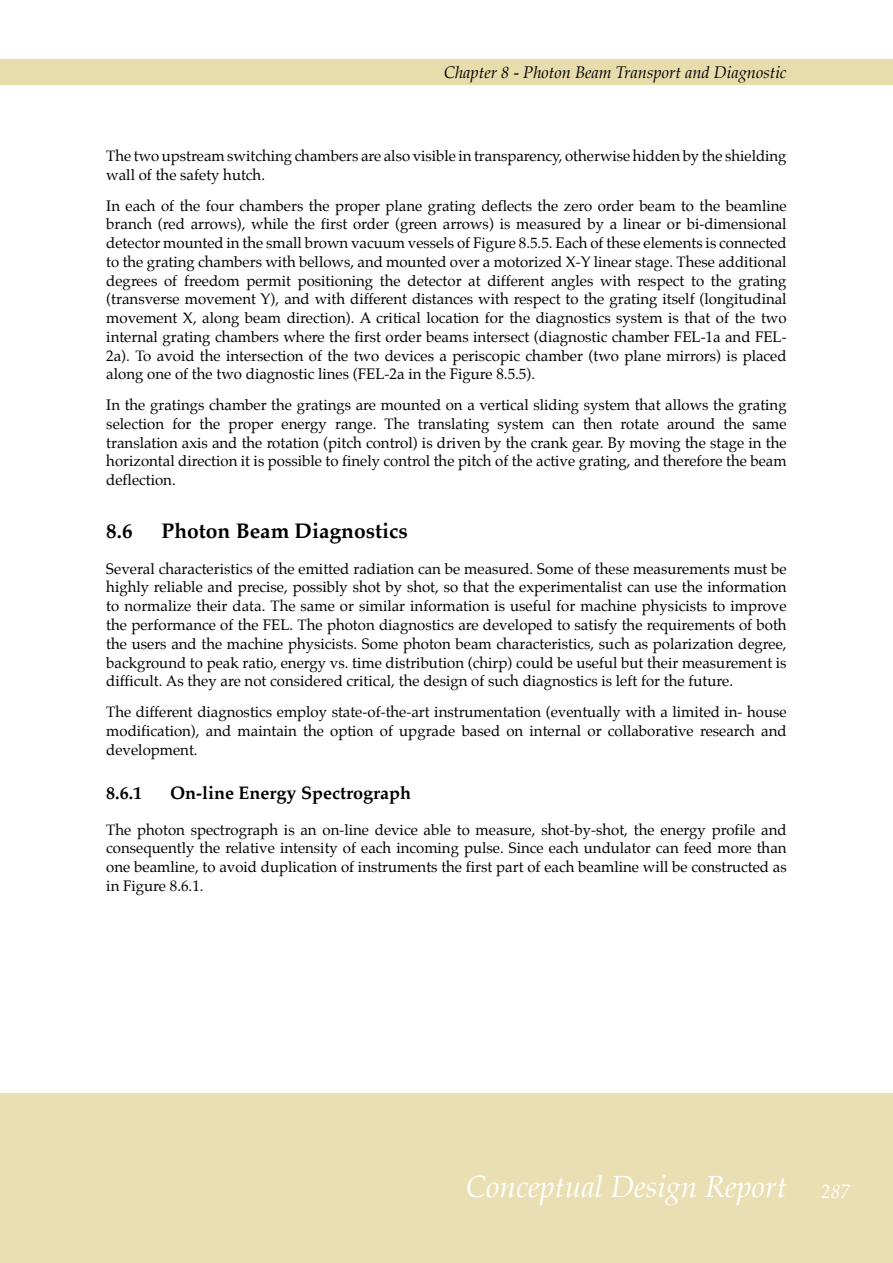
<style>
.page{position:relative;width:893px;height:1263px;background:#fff}
.page>*{position:absolute;margin:0;border:0;box-sizing:border-box;transform-origin:0 0}
.t1{font:italic 30px "Palatino";color:#fff}
.t2{font:700 21px "Palatino";color:#000}
.t3{font:700 18px "Palatino";color:#000}
.t4{font:italic 16.5px "Palatino";color:#000}
.t5{font:15px/18.8px "Palatino";color:#000;text-align:justify}
.s1{font-size:19.5px}
</style>
<div class="page">
<div style="left:0;top:1093px;width:893px;height:170px;background:#e9dfb2"></div>
<div style="left:0;top:60px;width:893px;height:25px;background:#e7dcab"></div>
<p class="t4" style="left:444px;top:62px;width:344px">Chapter 8 - Photon Beam Transport and Diagnostic</p>
<p class="t5" style="left:106px;top:148px;width:682px">The two upstream switching chambers are also visible in transparency, otherwise hidden by the shielding wall of the safety hutch.</p>
<p class="t5" style="left:106px;top:197px;width:682px">In each of the four chambers the proper plane grating deflects the zero order beam to the beamline branch (red arrows), while the first order (green arrows) is measured by a linear or bi-dimensional detector mounted in the small brown vacuum vessels of Figure 8.5.5. Each of these elements is connected to the grating chambers with bellows, and mounted over a motorized X-Y linear stage. These additional degrees of freedom permit positioning the detector at different angles with respect to the grating (transverse movement Y), and with different distances with respect to the grating itself (longitudinal movement X, along beam direction). A critical location for the diagnostics system is that of the two internal grating chambers where the first order beams intersect (diagnostic chamber FEL-1a and FEL-2a). To avoid the intersection of the two devices a periscopic chamber (two plane mirrors) is placed along one of the two diagnostic lines (FEL-2a in the Figure 8.5.5).</p>
<p class="t5" style="left:106px;top:397px;width:682px">In the gratings chamber the gratings are mounted on a vertical sliding system that allows the grating selection for the proper energy range. The translating system can then rotate around the same translation axis and the rotation (pitch control) is driven by the crank gear. By moving the stage in the horizontal direction it is possible to finely control the pitch of the active grating, and therefore the beam deflection.</p>
<h2 class="t2" style="left:106px;top:518px;width:28px">8.6</h2>
<h2 class="t2" style="left:162px;top:518px;width:248px">Photon Beam Diagnostics</h2>
<p class="t5" style="left:106px;top:560px;width:682px">Several characteristics of the emitted radiation can be measured. Some of these measurements must be highly reliable and precise, possibly shot by shot, so that the experimentalist can use the information to normalize their data. The same or similar information is useful for machine physicists to improve the performance of the FEL. The photon diagnostics are developed to satisfy the requirements of both the users and the machine physicists. Some photon beam characteristics, such as polarization degree, background to peak ratio, energy vs. time distribution (chirp) could be useful but their measurement is difficult. As they are not considered critical, the design of such diagnostics is left for the future.</p>
<p class="t5" style="left:106px;top:704px;width:682px">The different diagnostics employ state-of-the-art instrumentation (eventually with a limited in- house modification), and maintain the option of upgrade based on internal or collaborative research and development.</p>
<p class="t3" style="left:106px;top:781px;width:37px">8.6.1</p>
<p class="t3" style="left:170px;top:781px;width:242px">On-line Energy Spectrograph</p>
<p class="t5" style="left:106px;top:821px;width:682px">The photon spectrograph is an on-line device able to measure, shot-by-shot, the energy profile and consequently the relative intensity of each incoming pulse. Since each undulator can feed more than one beamline, to avoid duplication of instruments the first part of each beamline will be constructed as in Figure 8.6.1.</p>
<h1 class="t1" style="left:466px;top:1169px;width:386px">Conceptual Design Report <span class="s1">287</span></h1>
</div>
